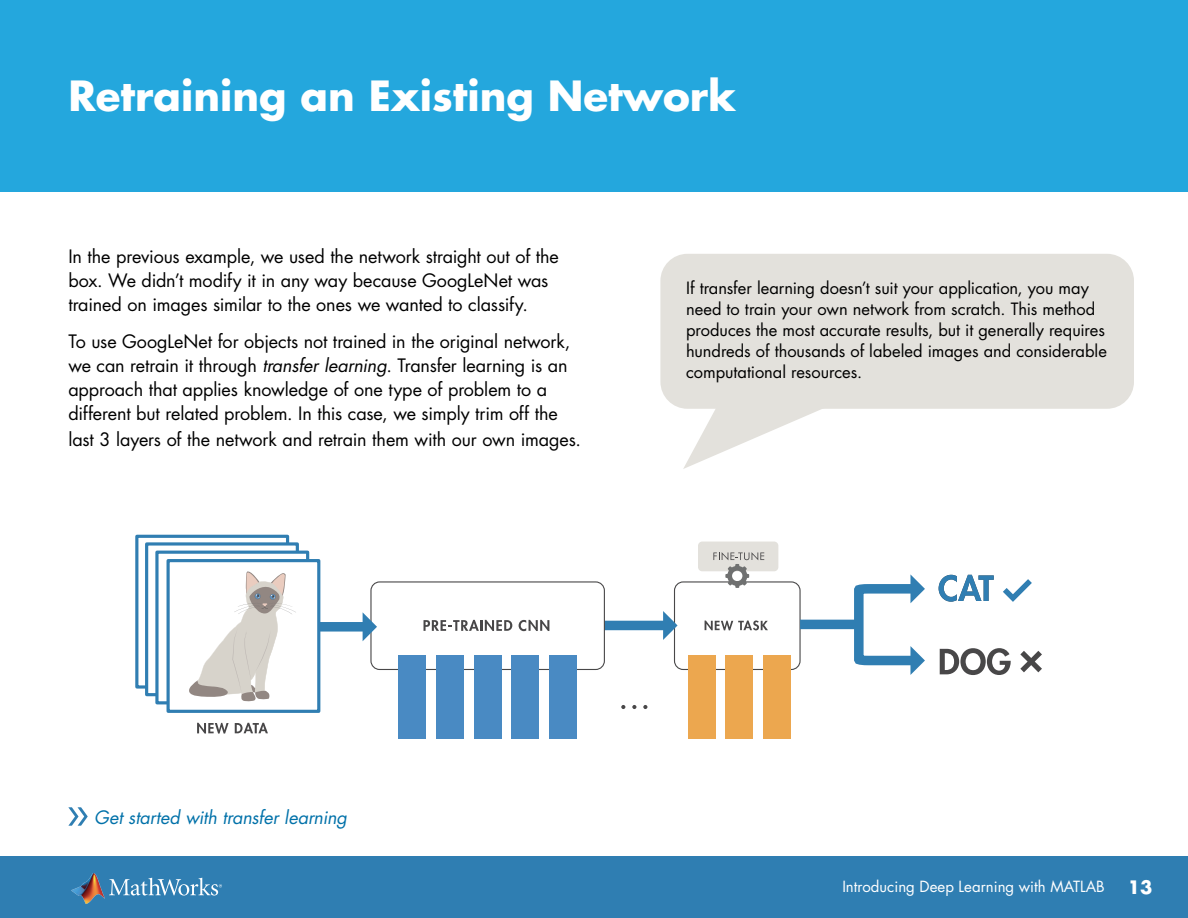
<style>
.page{position:relative;width:1188px;height:918px;background:#fff}
.page>*{position:absolute;margin:0;border:0;box-sizing:border-box;transform-origin:0 0}
.subheading_1{font:700 40.5px "Futura Std";color:#fff}
.body_text{font:18px/24.3px "Futura Std";letter-spacing:-.005em;color:#000}
.body_text-2{font:italic 18px "Futura Std";letter-spacing:-.005em;color:#0071a9}
.t1{font:700 18px "Futura Std";color:#fff}
.body_text-3{font:16.5px/21px "Futura Std";letter-spacing:-.005em;color:#000}
.t2{font:15px "Futura Std";color:#fff}
.s1{font-style:italic}
</style>
<div class="page">
<div style="left:0;top:0;width:1188px;height:191px;background:#24a7dd"></div>
<div style="left:0;top:856px;width:1188px;height:62px;background:#2f7eb2"></div>
<svg style="left:109px;top:878px;width:113px;height:18px"></svg>
<img style="left:72px;top:874px;width:33px;height:29px">
<div style="left:660px;top:254px;width:474px;height:155px;background:#e3e1dc;border-radius:27px"></div>
<svg style="left:683px;top:408px;width:138px;height:61px"></svg>
<svg style="left:68px;top:807px;width:20px;height:19px"></svg>
<div style="left:604px;top:621px;width:61px;height:9px;background:#307eb2"></div>
<div style="left:800px;top:620px;width:58px;height:9px;background:#307eb2"></div>
<svg style="left:849px;top:574px;width:76px;height:101px"></svg>
<div style="left:281px;top:622px;width:84px;height:10px;background:#307eb2"></div>
<svg style="left:1020px;top:651px;width:22px;height:21px"></svg>
<div style="left:698px;top:542px;width:80px;height:29px;background:#e3e1dc;border-radius:4px"></div>
<svg style="left:363px;top:581px;width:242px;height:89px"></svg>
<svg style="left:197px;top:723px;width:32px;height:11px"></svg>
<svg style="left:235px;top:723px;width:33px;height:10px"></svg>
<div style="left:135px;top:535px;width:154px;height:154px;border:3px solid #307eb2"></div>
<div style="left:147px;top:544px;width:150px;height:151px;background:#fff"></div>
<div style="left:145px;top:542px;width:154px;height:154px;border:3px solid #307eb2"></div>
<div style="left:157px;top:552px;width:151px;height:151px;background:#fff"></div>
<div style="left:155px;top:551px;width:154px;height:153px;border:3px solid #307eb2"></div>
<div style="left:168px;top:561px;width:151px;height:150px;background:#fff"></div>
<div style="left:167px;top:559px;width:153px;height:154px;border:3px solid #307eb2"></div>
<svg style="left:940px;top:648px;width:71px;height:27px"></svg>
<svg style="left:663px;top:552px;width:138px;height:118px"></svg>
<svg style="left:1003px;top:579px;width:29px;height:23px"></svg>
<svg style="left:939px;top:575px;width:55px;height:27px"></svg>
<svg style="left:189px;top:571px;width:107px;height:130px"></svg>
<div style="left:399px;top:655px;width:27px;height:84px;background:#498ac3"></div>
<div style="left:436px;top:655px;width:28px;height:84px;background:#498ac3"></div>
<div style="left:474px;top:655px;width:28px;height:84px;background:#498ac3"></div>
<div style="left:688px;top:655px;width:28px;height:84px;background:#eca74f"></div>
<div style="left:726px;top:655px;width:27px;height:84px;background:#eca74f"></div>
<div style="left:763px;top:655px;width:28px;height:84px;background:#eca74f"></div>
<div style="left:511px;top:655px;width:28px;height:84px;background:#498ac3"></div>
<div style="left:549px;top:655px;width:28px;height:84px;background:#498ac3"></div>
<svg style="left:621px;top:705px;width:4px;height:4px"></svg>
<svg style="left:632px;top:705px;width:4px;height:4px"></svg>
<svg style="left:643px;top:705px;width:4px;height:4px"></svg>
<p class="subheading_1" style="left:68px;top:69px;width:669px">Retraining an Existing Network</p>
<p class="body_text" style="left:68px;top:244px;width:492px">In the previous example, we used the network straight out of the box. We didn’t modify it in any way because GoogLeNet was trained on images similar to the ones we wanted to classify.</p>
<p class="body_text" style="left:68px;top:330px;width:514px">To use GoogLeNet for objects not trained in the original network, we can retrain it through <span class="s1">transfer learning</span>. Transfer learning is an approach that applies knowledge of one type of problem to a different but related problem. In this case, we simply trim off the last 3 layers of the network and retrain them with our own images.</p>
<p class="body_text-3" style="left:686px;top:278px;width:422px">If transfer learning doesn’t suit your application, you may need to train your own network from scratch. This method produces the most accurate results, but it generally requires hundreds of thousands of labeled images and considerable computational resources.</p>
<p class="body_text-2" style="left:94px;top:806px;width:254px">Get started with transfer learning</p>
<p class="t2" style="left:842px;top:877px;width:264px">Introducing Deep Learning with MATLAB</p>
<p class="t1" style="left:1128px;top:876px;width:26px">13</p>
</div>
